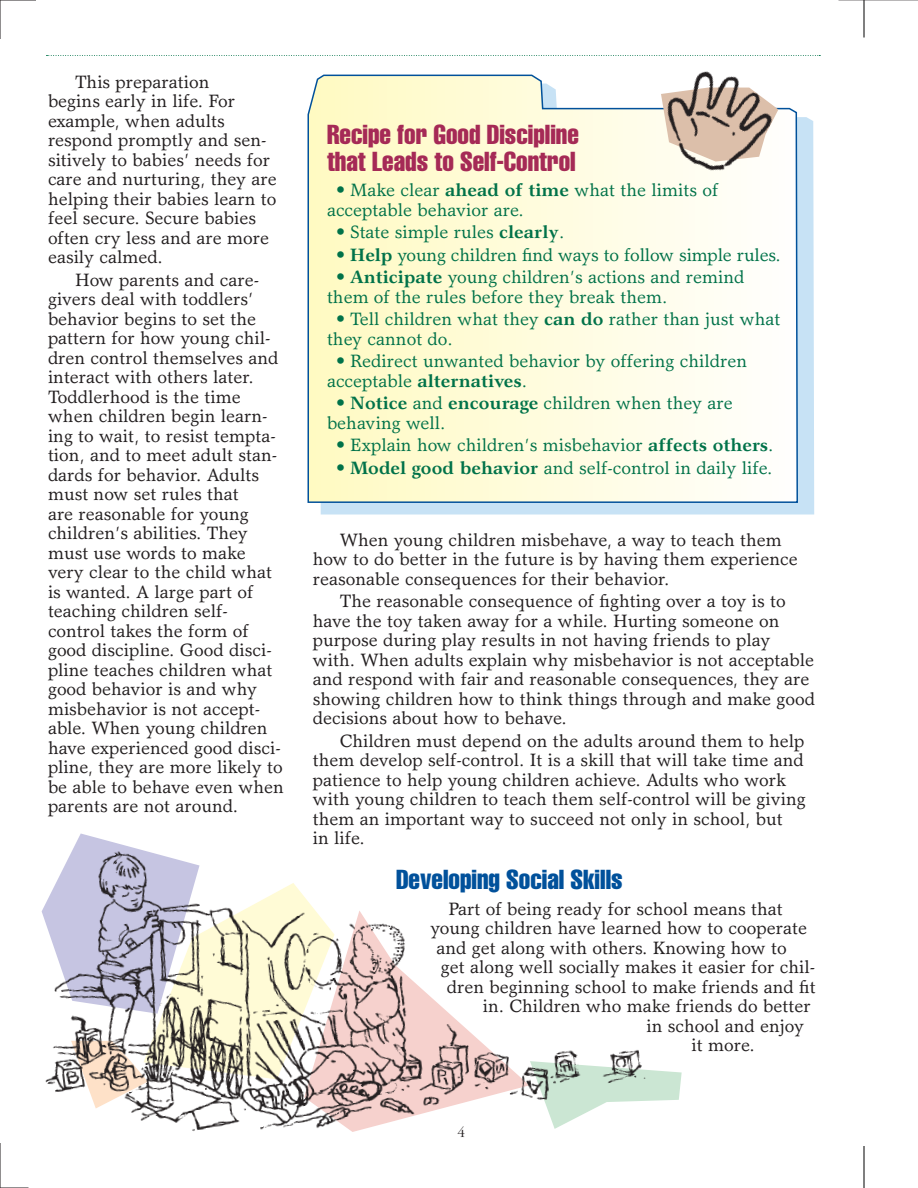
<style>
.page{position:relative;width:918px;height:1188px;background:#fff}
.page>*{position:absolute;margin:0;border:0;box-sizing:border-box;transform-origin:0 0}
.t1{font:27px/27px "Helvetica LT Std Comp";color:#a52a56}
.t2{font:27px "Helvetica LT Std Comp";color:#01519b}
.t3{font:18px/19.5px "Garth Graphic Std";color:#231f20}
.t4{font:18px/19.5px "Garth Graphic Std";color:#007249}
.t5{font:300 15px "ITC Garamond Std";color:#231f20}
.s1{font-weight:700}
</style>
<div class="page">
<svg style="left:46px;top:55px;width:774px;height:1px"></svg>
<div style="left:321px;top:117px;width:493px;height:397px;background:#c7e2f5"></div>
<svg style="left:307px;top:74px;width:492px;height:430px"></svg>
<hr style="left:864px;top:1146px;width:1px;height:42px;background:#000">
<hr style="left:864px;top:0;width:1px;height:38px;background:#000">
<svg style="left:654px;top:1070px;width:28px;height:31px"></svg>
<img style="left:624px;top:55px;width:182px;height:146px">
<hr style="left:0;top:0;width:1px;height:39px;background:#231f20">
<hr style="left:0;top:0;width:36px;height:1px;background:#231f20">
<svg style="left:1px;top:1187px;width:27px;height:1px"></svg>
<hr style="left:0;top:1143px;width:1px;height:45px;background:#231f20">
<hr style="left:838px;top:0;width:80px;height:1px;background:#231f20">
<img style="left:41px;top:842px;width:613px;height:290px">
<p class="t3" style="left:48px;top:72px;width:230px;text-indent:27px">This preparation<br>begins early in life. For example, when adults respond promptly and sen&shy;sitively to babies’ needs for care and nurturing, they are helping their babies learn to feel secure. Secure babies often cry less and are more easily calmed.</p>
<p class="t3" style="left:48px;top:270px;width:237px;text-indent:27px">How parents and care&shy;givers deal with toddlers’ behavior begins to set the pattern for how young chil&shy;dren control themselves and interact with others later.<br>Toddlerhood is the time when children begin learn&shy;ing to wait, to resist tempta&shy;tion, and to meet adult stan&shy;dards for behavior. Adults must now set rules that<br>are reasonable for young children’s abilities. They must use words to make very clear to the child what is wanted. A large part of teaching children self&shy;control takes the form of good discipline. Good disci&shy;pline teaches children what good behavior is and why misbehavior is not accept&shy;able. When young children have experienced good disci&shy;pline, they are more likely to be able to behave even when parents are not around.</p>
<h1 class="t1" style="left:327px;top:120px;width:253px">Recipe for Good Discipline that Leads to Self-Control</h1>
<p class="t4" style="left:327px;top:180px;width:393px;text-indent:9px">• Make clear <span class="s1">ahead of time</span> what the limits of acceptable behavior are.</p>
<p class="t4" style="left:336px;top:222px;width:230px">• State simple rules <span class="s1">clearly</span>.</p>
<p class="t4" style="left:336px;top:245px;width:446px">• <span class="s1">Help</span> young children find ways to follow simple rules.</p>
<p class="t4" style="left:327px;top:267px;width:419px;text-indent:9px">• <span class="s1">Anticipate</span> young children’s actions and remind them of the rules before they break them.</p>
<p class="t4" style="left:327px;top:309px;width:455px;text-indent:9px">• Tell children what they <span class="s1">can do</span> rather than just what they cannot do.</p>
<p class="t4" style="left:327px;top:351px;width:422px;text-indent:9px">• Redirect unwanted behavior by offering children acceptable <span class="s1">alternatives</span>.</p>
<p class="t4" style="left:327px;top:393px;width:407px;text-indent:9px">• <span class="s1">Notice</span> and <span class="s1">encourage</span> children when they are behaving well.</p>
<p class="t4" style="left:336px;top:435px;width:439px">• Explain how children’s misbehavior <span class="s1">affects others</span>.</p>
<p class="t4" style="left:336px;top:458px;width:438px">• <span class="s1">Model good behavior</span> and self-control in daily life.</p>
<p class="t3" style="left:313px;top:530px;width:486px;text-indent:27px">When young children misbehave, a way to teach them how to do better in the future is by having them experience reasonable consequences for their behavior.</p>
<p class="t3" style="left:313px;top:591px;width:504px;text-indent:27px">The reasonable consequence of fighting over a toy is to have the toy taken away for a while. Hurting someone on purpose during play results in not having friends to play with. When adults explain why misbehavior is not acceptable and respond with fair and reasonable consequences, they are showing children how to think things through and make good decisions about how to behave.</p>
<p class="t3" style="left:313px;top:731px;width:494px;text-indent:27px">Children must depend on the adults around them to help them develop self-control. It is a skill that will take time and patience to help young children achieve. Adults who work with young children to teach them self-control will be giving them an important way to succeed not only in school, but<br>in life.</p>
<h1 class="t2" style="left:396px;top:863px;width:228px">Developing Social Skills</h1>
<p class="t3" style="left:448px;top:899px;width:336px">Part of being ready for school means that</p>
<p class="t3" style="left:430px;top:918px;width:378px">young children have learned how to cooperate</p>
<p class="t3" style="left:436px;top:938px;width:352px">and get along with others. Knowing how to</p>
<p class="t3" style="left:441px;top:957px;width:376px">get along well socially makes it easier for chil-</p>
<p class="t3" style="left:447px;top:977px;width:370px">dren beginning school to make friends and fit</p>
<p class="t3" style="left:483px;top:996px;width:329px">in. Children who make friends do better</p>
<p class="t3" style="left:646px;top:1016px;width:159px">in school and enjoy</p>
<p class="t3" style="left:691px;top:1035px;width:65px">it more.</p>
<p class="t5" style="left:458px;top:1124px;width:9px">4</p>
</div>
